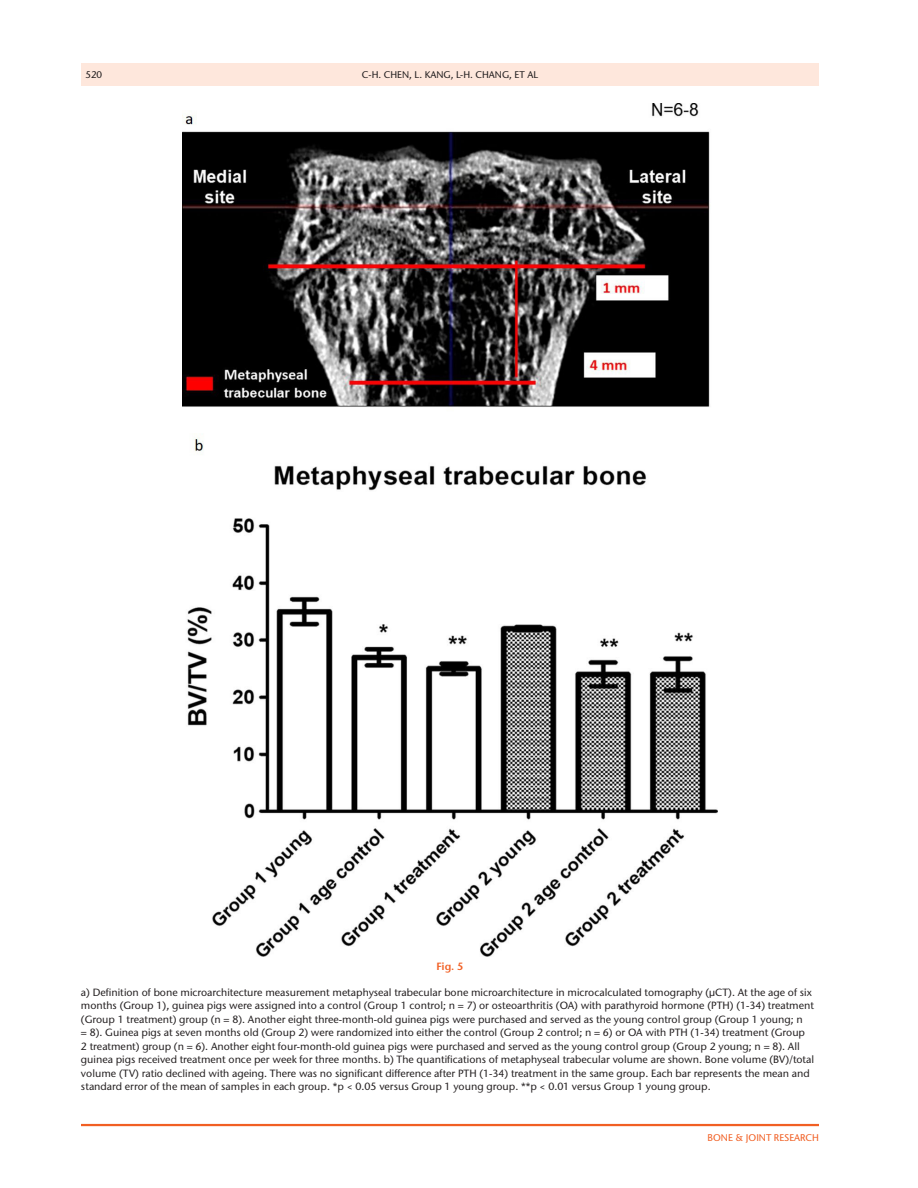
<style>
.page{position:relative;width:918px;height:1188px;background:#fff}
.page>*{position:absolute;margin:0;border:0;box-sizing:border-box;transform-origin:0 0}
.t1{font:500 10.5px/13.5px "Stone Sans ITC Pro";color:#231f20}
.t2{font:600 10.5px "Stone Sans ITC Pro";color:#f15f23}
.t3{font:500 9.75px "Stone Sans ITC Pro";color:#231f20}
.t4{font:500 9.75px "Stone Sans ITC Pro";color:#f15f23}
</style>
<div class="page">
<hr style="left:81px;top:1124px;width:738px;height:2px;background:#f15f23">
<div style="left:81px;top:63px;width:738px;height:23px;background:#fee7dc"></div>
<img style="left:183px;top:104px;width:534px;height:853px">
<p class="t3" style="left:85px;top:68px;width:18px">520</p>
<p class="t3" style="left:362px;top:68px;width:178px">C-H. CHEN, L. KANG, L-H. CHANG, ET AL</p>
<p class="t2" style="left:436px;top:960px;width:29px">Fig. 5</p>
<p class="t1" style="left:81px;top:985px;width:735px">a) Definition of bone microarchitecture measurement metaphyseal trabecular bone microarchitecture in microcalculated tomography (μCT). At the age of six months (Group 1), guinea pigs were assigned into a control (Group 1 control; n = 7) or osteoarthritis (OA) with parathyroid hormone (PTH) (1-34) treatment (Group 1 treatment) group (n = 8). Another eight three-month-old guinea pigs were purchased and served as the young control group (Group 1 young; n<br>= 8). Guinea pigs at seven months old (Group 2) were randomized into either the control (Group 2 control; n = 6) or OA with PTH (1-34) treatment (Group<br>2 treatment) group (n = 6). Another eight four-month-old guinea pigs were purchased and served as the young control group (Group 2 young; n = 8). All guinea pigs received treatment once per week for three months. b) The quantifications of metaphyseal trabecular volume are shown. Bone volume (BV)/total volume (TV) ratio declined with ageing. There was no significant difference after PTH (1-34) treatment in the same group. Each bar represents the mean and standard error of the mean of samples in each group. *p &lt; 0.05 versus Group 1 young group. **p &lt; 0.01 versus Group 1 young group.</p>
<p class="t4" style="left:708px;top:1132px;width:113px">BONE &amp; JOINT RESEARCH</p>
</div>
